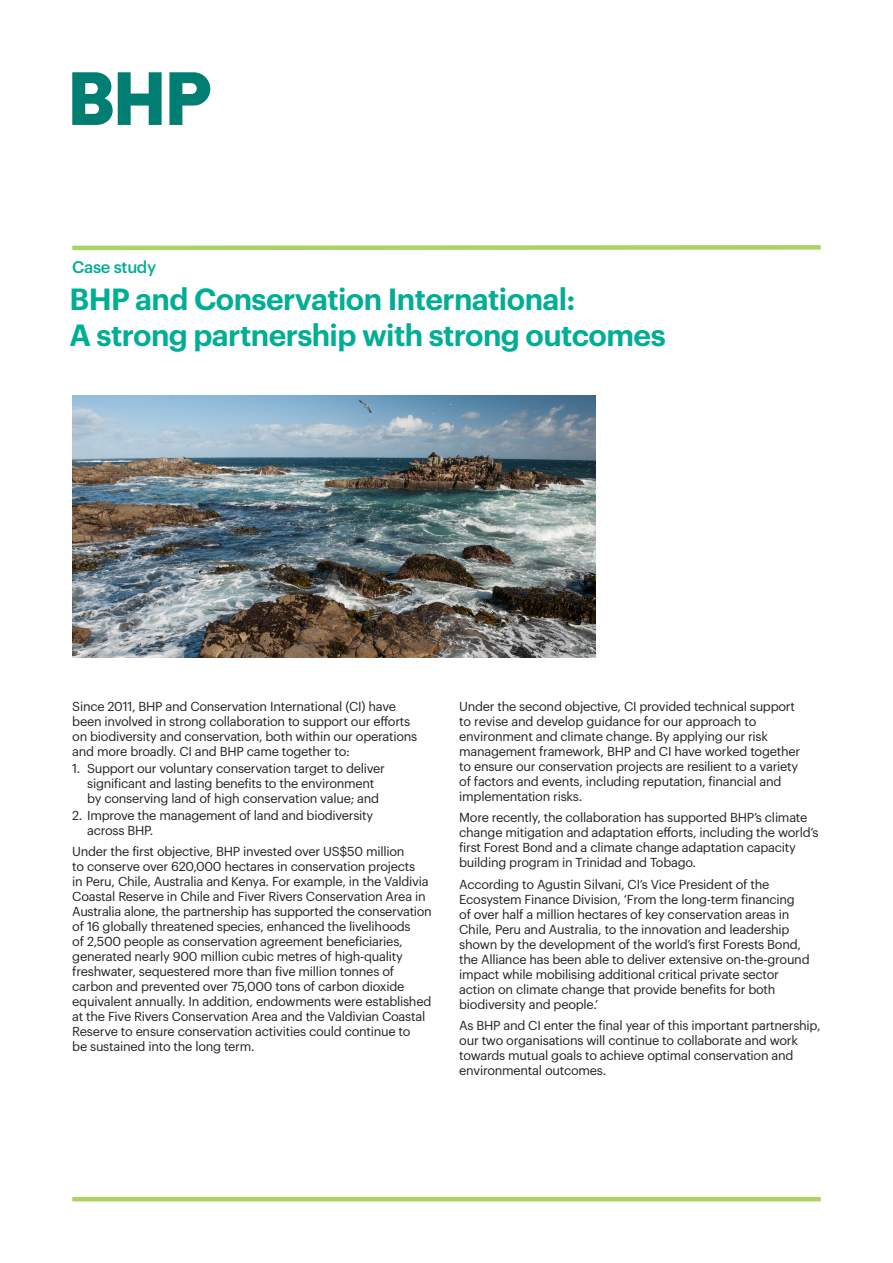
<style>
.page{position:relative;width:893px;height:1263px;background:#fff}
.page>*{position:absolute;margin:0;border:0;box-sizing:border-box;transform-origin:0 0}
.Page_Head{font:600 30px/36px "Graphik";letter-spacing:-.02em;color:#00ad95}
.t1{font:500 16.5px "Graphik";letter-spacing:-.02em;color:#00ad95}
.Body{font:12.75px/15px "Graphik";letter-spacing:-.02em;color:#231f20}
.Body_before_bullet{font:12.75px/15px "Graphik";letter-spacing:-.02em;color:#231f20}
</style>
<div class="page">
<img style="left:72px;top:395px;width:523px;height:262px">
<svg style="left:72px;top:245px;width:749px;height:6px"></svg>
<hr style="left:72px;top:1197px;width:749px;height:4px;background:#abd263">
<svg style="left:72px;top:72px;width:138px;height:53px"></svg>
<p class="t1" style="left:72px;top:255px;width:85px">Case study</p>
<p class="Page_Head" style="left:70px;top:279px;width:598px">BHP and Conservation International:<br>A strong partnership with strong outcomes</p>
<p class="Body_before_bullet" style="left:72px;top:697px;width:347px">Since 2011, BHP and Conservation International (CI) have been involved in strong collaboration to support our efforts on biodiversity and conservation, both within our operations and more broadly. CI and BHP came together to:</p>
<p class="Body" style="left:87px;top:760px;width:299px;text-indent:-15px">1. Support our voluntary conservation target to deliver significant and lasting benefits to the environment by conserving land of high conservation value; and</p>
<p class="Body" style="left:87px;top:807px;width:288px;text-indent:-15px">2. Improve the management of land and biodiversity across BHP.</p>
<p class="Body" style="left:72px;top:843px;width:361px">Under the first objective, BHP invested over US$50 million<br>to conserve over 620,000 hectares in conservation projects<br>in Peru, Chile, Australia and Kenya. For example, in the Valdivia Coastal Reserve in Chile and Fiver Rivers Conservation Area in Australia alone, the partnership has supported the conservation of 16 globally threatened species, enhanced the livelihoods<br>of 2,500 people as conservation agreement beneficiaries, generated nearly 900 million cubic metres of high-quality freshwater, sequestered more than five million tonnes of carbon and prevented over 75,000 tons of carbon dioxide equivalent annually. In addition, endowments were established at the Five Rivers Conservation Area and the Valdivian Coastal Reserve to ensure conservation activities could continue to<br>be sustained into the long term.</p>
<p class="Body" style="left:459px;top:697px;width:342px">Under the second objective, CI provided technical support to revise and develop guidance for our approach to environment and climate change. By applying our risk management framework, BHP and CI have worked together to ensure our conservation projects are resilient to a variety of factors and events, including reputation, financial and implementation risks.</p>
<p class="Body" style="left:459px;top:809px;width:361px">More recently, the collaboration has supported BHP’s climate change mitigation and adaptation efforts, including the world’s first Forest Bond and a climate change adaptation capacity building program in Trinidad and Tobago.</p>
<p class="Body" style="left:459px;top:875px;width:352px">According to Agustin Silvani, CI’s Vice President of the Ecosystem Finance Division, ‘From the long-term financing of over half a million hectares of key conservation areas in Chile, Peru and Australia, to the innovation and leadership shown by the development of the world’s first Forests Bond, the Alliance has been able to deliver extensive on-the-ground impact while mobilising additional critical private sector action on climate change that provide benefits for both biodiversity and people.’</p>
<p class="Body" style="left:459px;top:1017px;width:363px">As BHP and CI enter the final year of this important partnership, our two organisations will continue to collaborate and work towards mutual goals to achieve optimal conservation and environmental outcomes.</p>
</div>
